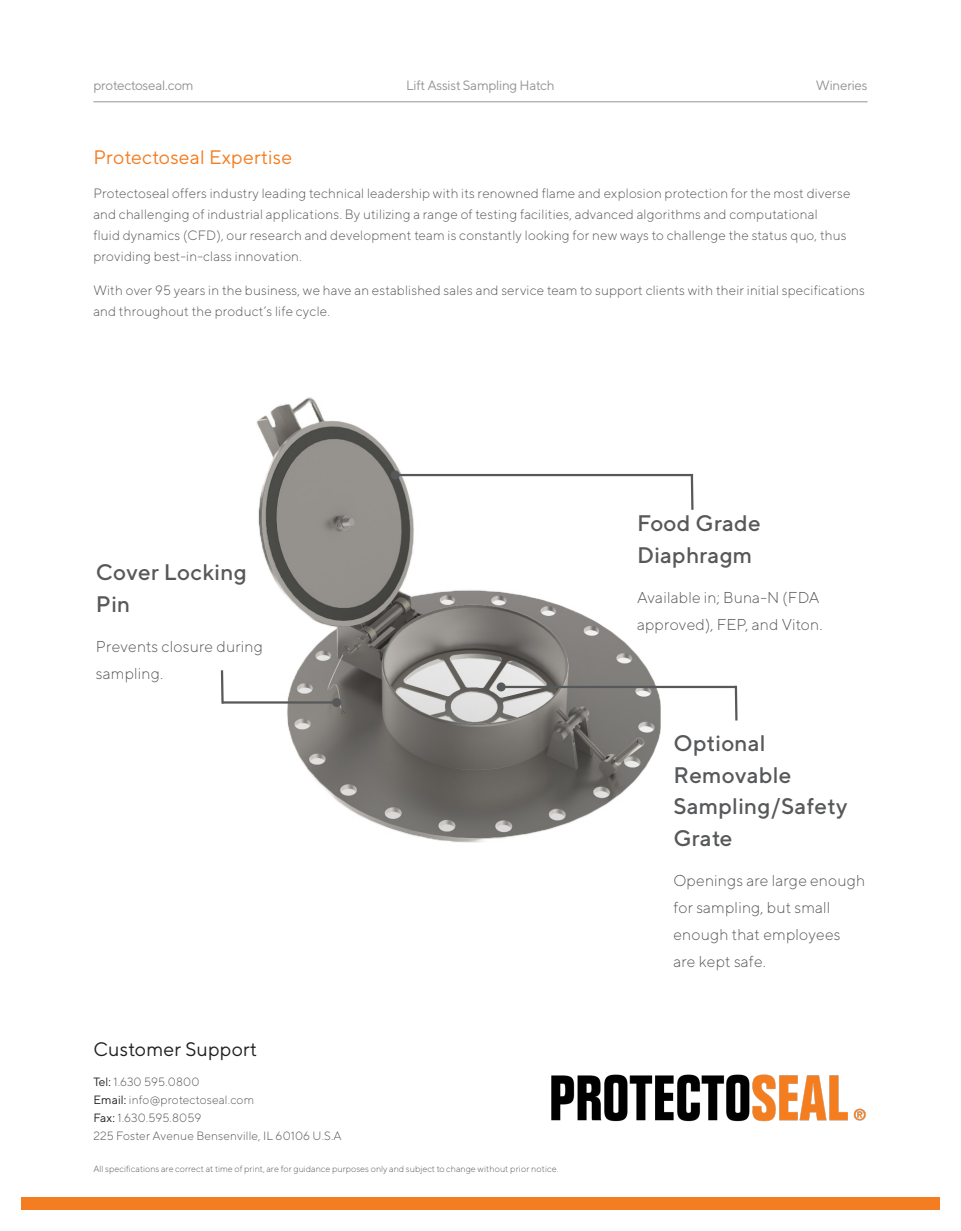
<style>
.page{position:relative;width:961px;height:1231px;background:#fff}
.page>*{position:absolute;margin:0;border:0;box-sizing:border-box;transform-origin:0 0}
.subheader{font:500 22.5px/31.5px "TT Norms";letter-spacing:.01em;color:#57585a}
.Sub_Header{font:19.5px "TT Norms";letter-spacing:.01em;color:#f47d21}
.Sub_Header-2{font:19.5px "TT Norms";letter-spacing:.01em;color:#231f20}
.subheader-2{font:300 15.75px/27px "TT Norms";letter-spacing:.01em;color:#57585a}
.Body{font:300 13.5px/21px "TT Norms";letter-spacing:.01em;color:#57585a}
.t1{font:13.5px "TT Norms";letter-spacing:-.02em;color:#939598}
.Body-2{font:300 12px/18px "TT Norms";letter-spacing:.01em;color:#57585a}
.Body-3{font:300 9px "TT Norms";color:#57585a}
.s1{font-weight:400;color:#231f20}
</style>
<div class="page">
<hr style="left:93px;top:101px;width:774px;height:1px;background:#939598">
<div style="left:21px;top:1196px;width:918px;height:13px;background:#f47d21"></div>
<img style="left:551px;top:1074px;width:315px;height:48px">
<img style="left:225px;top:397px;width:508px;height:446px">
<hr style="left:395px;top:474px;width:298px;height:2px;background:#57585a">
<div style="left:391px;top:470px;width:9px;height:9px;background:#57585a;border-radius:50%"></div>
<hr style="left:501px;top:686px;width:235px;height:2px;background:#57585a">
<div style="left:496px;top:682px;width:9px;height:9px;background:#57585a;border-radius:50%"></div>
<hr style="left:222px;top:701px;width:115px;height:2px;background:#57585a">
<div style="left:332px;top:698px;width:9px;height:9px;background:#57585a;border-radius:50%"></div>
<svg style="left:220px;top:670px;width:5px;height:34px"></svg>
<svg style="left:689px;top:473px;width:5px;height:39px"></svg>
<svg style="left:733px;top:685px;width:5px;height:36px"></svg>
<p class="t1" style="left:93px;top:76px;width:102px">protectoseal.com</p>
<p class="t1" style="left:406px;top:76px;width:150px">Lift Assist Sampling Hatch</p>
<p class="t1" style="left:816px;top:76px;width:53px">Wineries</p>
<p class="Sub_Header" style="left:93px;top:146px;width:200px">Protectoseal Expertise</p>
<p class="Body" style="left:93px;top:183px;width:758px">Protectoseal offers industry leading technical leadership with its renowned flame and explosion protection for the most diverse and challenging of industrial applications. By utilizing a range of testing facilities, advanced algorithms and computational<br>fluid dynamics (CFD), our research and development team is constantly looking for new ways to challenge the status quo, thus providing best-in-class innovation.</p>
<p class="Body" style="left:93px;top:279px;width:773px">With over 95 years in the business, we have an established sales and service team to support clients with their initial specifications and throughout the product’s life cycle.</p>
<p class="subheader" style="left:96px;top:556px;width:152px">Cover Locking<br>Pin</p>
<p class="subheader-2" style="left:96px;top:632px;width:169px">Prevents closure during sampling.</p>
<p class="Sub_Header-2" style="left:93px;top:1037px;width:165px">Customer Support</p>
<p class="Body-2" style="left:93px;top:1073px;width:250px"><span class="s1">Tel:</span> 1.630 595.0800<br><span class="s1">Email:</span> info@protectoseal.com<br><span class="s1">Fax:</span> 1.630.595.8059<br>225 Foster Avenue Bensenville, IL 60106 U.S.A</p>
<p class="Body-3" style="left:93px;top:1163px;width:467px">All specifications are correct at time of print, are for guidance purposes only and subject to change without prior notice.</p>
<p class="subheader" style="left:637px;top:507px;width:125px">Food Grade<br>Diaphragm</p>
<p class="subheader-2" style="left:637px;top:583px;width:187px">Available in; Buna-N (FDA approved), FEP, and Viton.</p>
<p class="subheader" style="left:673px;top:727px;width:176px">Optional<br>Removable<br>Sampling/Safety<br>Grate</p>
<p class="subheader-2" style="left:673px;top:866px;width:193px">Openings are large enough for sampling, but small enough that employees are kept safe.</p>
</div>
